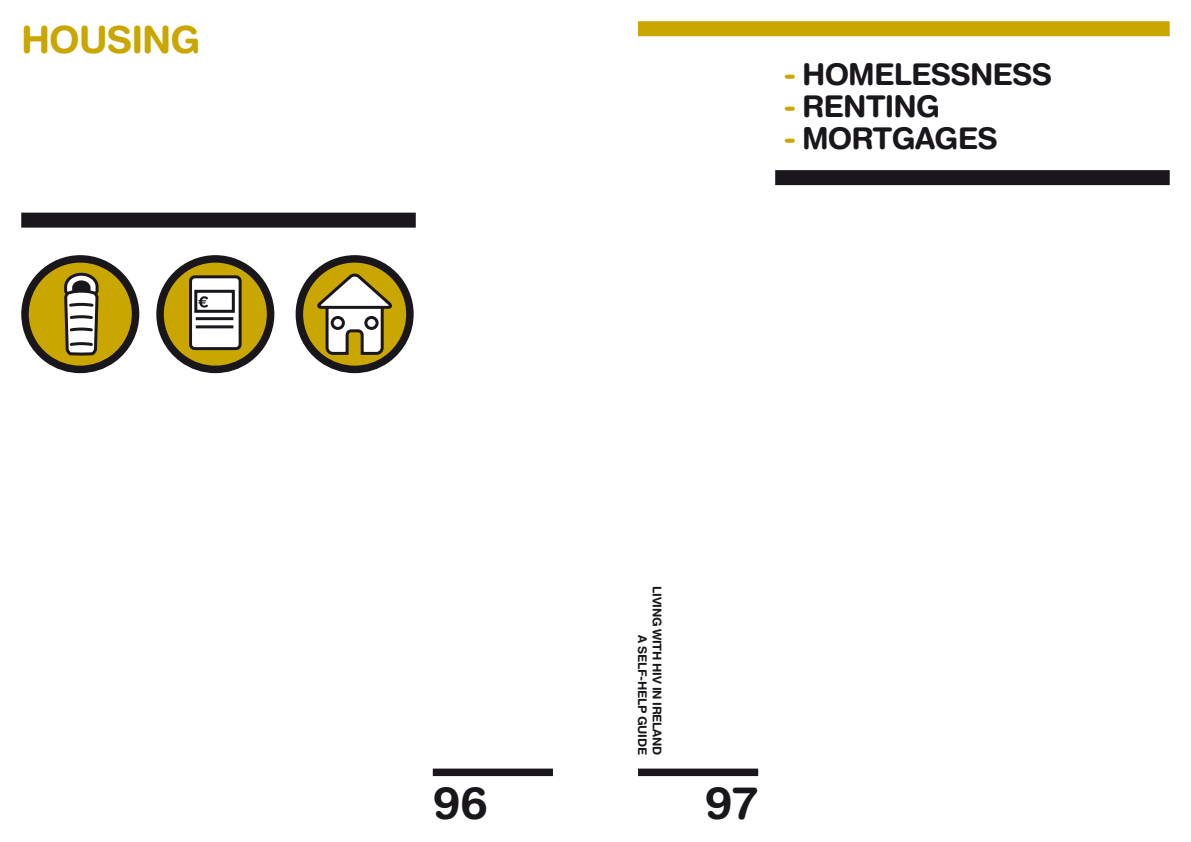
<style>
.page{position:relative;width:1191px;height:842px;background:#fff}
.page>*{position:absolute;margin:0;border:0;box-sizing:border-box;transform-origin:0 0}
.t1{font:700 45px "Helvetica Rounded LT";color:#1a171c}
.t2{font:700 37.5px "Helvetica Rounded LT";letter-spacing:-.03em;color:#caa600}
.t3{font:700 30px "Helvetica Rounded LT";letter-spacing:-.03em;color:#1a171c}
.t4{font:700 12px/14.4px "Helvetica Rounded LT";letter-spacing:-.03em;color:#1a171c;text-align:right}
.s1{color:#caa600}
</style>
<div class="page">
<div style="left:638px;top:768px;width:120px;height:8px;background:#1a171c"></div>
<div style="left:433px;top:768px;width:120px;height:8px;background:#1a171c"></div>
<div style="left:638px;top:21px;width:531px;height:15px;background:#caa600"></div>
<div style="left:775px;top:170px;width:394px;height:15px;background:#1a171c"></div>
<svg style="left:156px;top:255px;width:119px;height:119px"></svg>
<svg style="left:295px;top:255px;width:119px;height:119px"></svg>
<div style="left:21px;top:213px;width:395px;height:15px;background:#1a171c"></div>
<svg style="left:21px;top:212px;width:122px;height:162px"></svg>
<h2 class="t2" style="left:21px;top:17px;width:181px">HOUSING</h2>
<h3 class="t3" style="left:783px;top:56px;width:270px"><span class="s1">-</span> HOMELESSNESS</h3>
<h3 class="t3" style="left:783px;top:88px;width:158px"><span class="s1">-</span> RENTING</h3>
<h3 class="t3" style="left:783px;top:120px;width:216px"><span class="s1">-</span> MORTGAGES</h3>
<p class="t4" style="left:664px;top:586px;width:170px;rotate:90deg">LIVING WITH HIV IN IRELAND<br>A SELF-HELP GUIDE</p>
<h1 class="t1" style="left:433px;top:775px;width:57px">96</h1>
<h1 class="t1" style="left:705px;top:775px;width:55px">97</h1>
</div>
